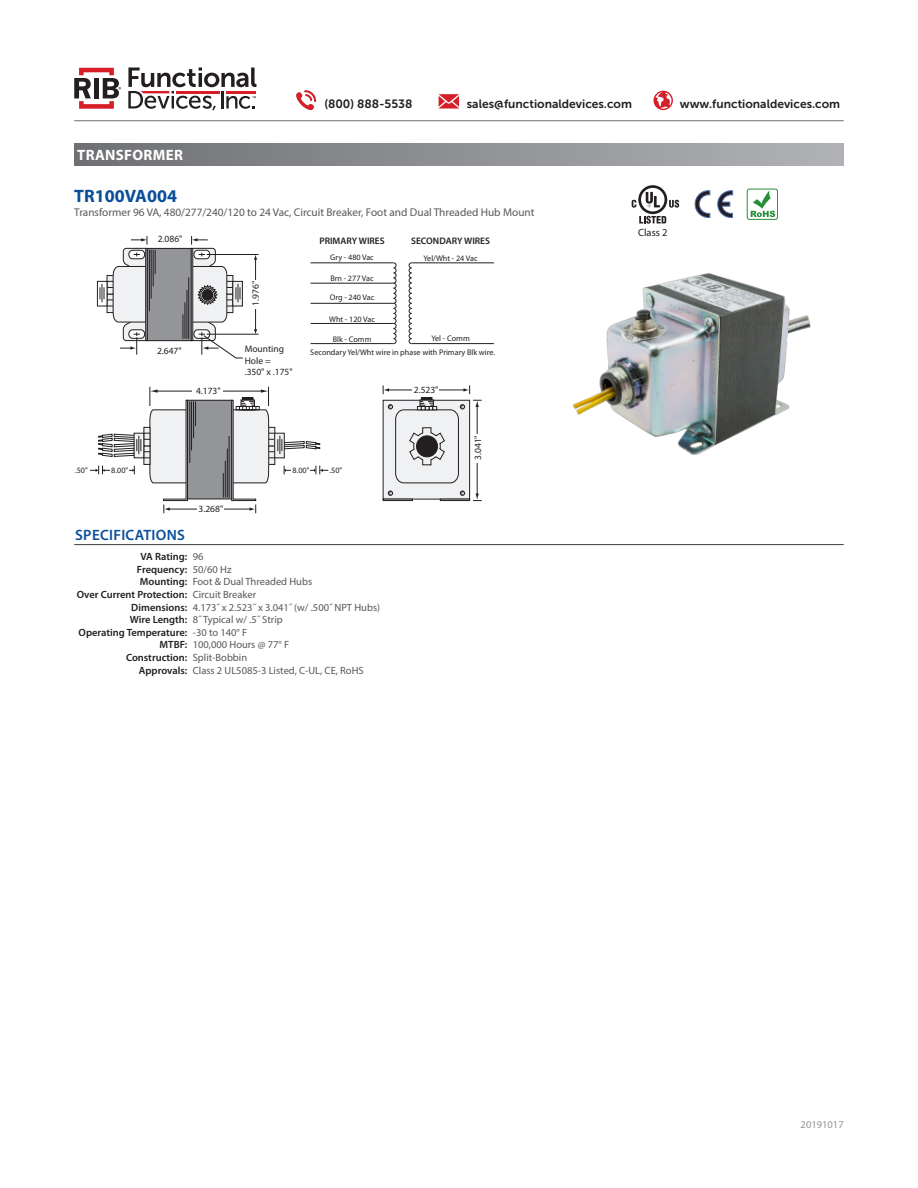
<style>
.page{position:relative;width:918px;height:1188px;background:#fff}
.page>*{position:absolute;margin:0;border:0;box-sizing:border-box;transform-origin:0 0}
.t1{font:700 18px "Myriad Pro";color:#0a4e9a}
.t2{font:600 15px "Myriad Pro";letter-spacing:.02em;color:#0a4e9a}
.t3{font:700 15px "Myriad Pro";letter-spacing:.02em;color:#fff}
.t4{font:12px "Museo Sans 700";color:#231f20}
.t5{font:11.25px "Myriad Pro";color:#57585a}
.t6{font:10.5px "Myriad Pro";color:#57585a}
.t7{font:600 10.5px "Myriad Pro";color:#231f20}
.t8{font:10.5px "Myriad Pro";color:#939598}
.t9{font:10.5px "Myriad Pro";color:#231f20}
.t10{font:9.45px/11.4px "Myriad Pro";color:#231f20}
.t11{font:600 9.45px "Myriad Pro";color:#231f20}
.t12{font:8.1px/13.5px "Myriad Pro";color:#231f20}
</style>
<div class="page">
<hr style="left:74px;top:120px;width:770px;height:1px;background:#6f7073">
<svg style="left:296px;top:90px;width:20px;height:20px"></svg>
<svg style="left:654px;top:91px;width:19px;height:19px"></svg>
<svg style="left:439px;top:94px;width:20px;height:15px"></svg>
<svg style="left:128px;top:68px;width:129px;height:42px"></svg>
<svg style="left:74px;top:68px;width:47px;height:41px"></svg>
<div style="left:74px;top:143px;width:770px;height:23px;background:linear-gradient(to right,#6e7073,#b1b2b6)"></div>
<div style="left:147px;top:248px;width:44px;height:93px;background:#939598"></div>
<div style="left:147px;top:248px;width:45px;height:93px;border:1px solid #231f20"></div>
<div style="left:383px;top:400px;width:87px;height:99px;background:#f0f1f2"></div>
<div style="left:187px;top:400px;width:45px;height:99px;background:#939598"></div>
<div style="left:187px;top:400px;width:45px;height:99px;border:1px solid #231f20"></div>
<hr style="left:255px;top:259px;width:1px;height:71px;background:#231f20">
<svg style="left:254px;top:329px;width:3px;height:5px"></svg>
<hr style="left:207px;top:254px;width:51px;height:1px;background:#231f20">
<hr style="left:207px;top:334px;width:51px;height:1px;background:#231f20">
<hr style="left:477px;top:406px;width:1px;height:89px;background:#231f20">
<svg style="left:473px;top:494px;width:9px;height:7px"></svg>
<svg style="left:99px;top:287px;width:1px;height:13px"></svg>
<div style="left:97px;top:281px;width:10px;height:25px;border:1px solid #231f20"></div>
<svg style="left:100px;top:236px;width:56px;height:119px"></svg>
<svg style="left:183px;top:236px;width:60px;height:123px"></svg>
<div style="left:249px;top:280px;width:12px;height:28px;background:#fff"></div>
<svg style="left:460px;top:491px;width:5px;height:5px"></svg>
<svg style="left:388px;top:491px;width:5px;height:5px"></svg>
<svg style="left:383px;top:385px;width:99px;height:99px"></svg>
<hr style="left:311px;top:262px;width:83px;height:1px;background:#231f20">
<hr style="left:412px;top:262px;width:82px;height:1px;background:#231f20">
<hr style="left:311px;top:343px;width:83px;height:1px;background:#231f20">
<hr style="left:412px;top:343px;width:82px;height:1px;background:#231f20">
<hr style="left:311px;top:283px;width:83px;height:1px;background:#231f20">
<hr style="left:311px;top:303px;width:83px;height:1px;background:#231f20">
<hr style="left:311px;top:323px;width:83px;height:1px;background:#231f20">
<svg style="left:393px;top:262px;width:4px;height:83px"></svg>
<svg style="left:408px;top:262px;width:5px;height:83px"></svg>
<div style="left:145px;top:248px;width:2px;height:93px;border:1px solid #231f20"></div>
<div style="left:191px;top:248px;width:2px;height:93px;border:1px solid #231f20"></div>
<div style="left:383px;top:499px;width:30px;height:2px;border:1px solid #231f20"></div>
<div style="left:440px;top:499px;width:30px;height:2px;border:1px solid #231f20"></div>
<hr style="left:169px;top:509px;width:82px;height:1px;background:#231f20">
<svg style="left:90px;top:387px;width:106px;height:126px"></svg>
<svg style="left:223px;top:387px;width:105px;height:126px"></svg>
<div style="left:197px;top:502px;width:27px;height:10px;background:#fff"></div>
<hr style="left:74px;top:544px;width:770px;height:1px;background:#3e3e3f">
<img style="left:572px;top:217px;width:239px;height:238px">
<svg style="left:718px;top:191px;width:15px;height:27px"></svg>
<svg style="left:695px;top:191px;width:15px;height:27px"></svg>
<div style="left:747px;top:189px;width:31px;height:30px;background:#fff;border-radius:2px"></div>
<svg style="left:751px;top:191px;width:24px;height:26px"></svg>
<div style="left:747px;top:189px;width:31px;height:31px;border:1px solid #269039;border-radius:2px"></div>
<svg style="left:632px;top:185px;width:47px;height:39px"></svg>
<p class="t3" style="left:77px;top:145px;width:107px">TRANSFORMER</p>
<p class="t4" style="left:324px;top:98px;width:90px">(800) 888-5538</p>
<p class="t4" style="left:467px;top:98px;width:167px">sales@functionaldevices.com</p>
<p class="t4" style="left:680px;top:98px;width:162px">www.functionaldevices.com</p>
<p class="t1" style="left:74px;top:185px;width:104px">TR100VA004</p>
<p class="t5" style="left:74px;top:205px;width:462px">Transformer 96 VA, 480/277/240/120 to 24 Vac, Circuit Breaker, Foot and Dual Threaded Hub Mount</p>
<p class="t10" style="left:158px;top:233px;width:26px">2.086"</p>
<p class="t11" style="left:319px;top:234px;width:67px">PRIMARY WIRES</p>
<p class="t11" style="left:411px;top:234px;width:80px">SECONDARY WIRES</p>
<p class="t12" style="left:330px;top:250px;width:45px">Gry - 480 Vac</p>
<p class="t12" style="left:424px;top:251px;width:56px">Yel/Wht - 24 Vac</p>
<p class="t10" style="left:157px;top:345px;width:26px">2.647"</p>
<p class="t10" style="left:250px;top:306px;width:26px;rotate:-90deg">1.976"</p>
<p class="t10" style="left:245px;top:343px;width:49px">Mounting<br>Hole = .350" x .175"</p>
<p class="t12" style="left:330px;top:272px;width:45px">Brn - 277 Vac</p>
<p class="t12" style="left:330px;top:291px;width:46px">Org - 240 Vac</p>
<p class="t12" style="left:329px;top:312px;width:47px">Wht - 120 Vac</p>
<p class="t12" style="left:310px;top:332px;width:186px;text-indent:22px">Blk - Comm<br>Secondary Yel/Wht wire in phase with Primary Blk wire.</p>
<p class="t12" style="left:431px;top:332px;width:40px">Yel - Comm</p>
<p class="t10" style="left:196px;top:385px;width:26px">4.173"</p>
<p class="t10" style="left:414px;top:384px;width:26px">2.523"</p>
<p class="t10" style="left:472px;top:460px;width:26px;rotate:-90deg">3.041"</p>
<p class="t12" style="left:75px;top:463px;width:14px">.50"</p>
<p class="t12" style="left:111px;top:463px;width:18px">8.00"</p>
<p class="t12" style="left:293px;top:463px;width:18px">8.00"</p>
<p class="t12" style="left:330px;top:463px;width:14px">.50"</p>
<p class="t10" style="left:199px;top:503px;width:26px">3.268"</p>
<p class="t2" style="left:75px;top:526px;width:111px">SPECIFICATIONS</p>
<p class="t7" style="left:141px;top:550px;width:48px">VA Rating:</p>
<p class="t7" style="left:137px;top:563px;width:52px">Frequency:</p>
<p class="t7" style="left:140px;top:575px;width:49px">Mounting:</p>
<p class="t7" style="left:77px;top:588px;width:112px">Over Current Protection:</p>
<p class="t7" style="left:131px;top:600px;width:58px">Dimensions:</p>
<p class="t7" style="left:130px;top:613px;width:59px">Wire Length:</p>
<p class="t7" style="left:79px;top:626px;width:110px">Operating Temperature:</p>
<p class="t7" style="left:160px;top:638px;width:29px">MTBF:</p>
<p class="t7" style="left:126px;top:651px;width:63px">Construction:</p>
<p class="t7" style="left:139px;top:663px;width:50px">Approvals:</p>
<p class="t6" style="left:193px;top:550px;width:12px">96</p>
<p class="t6" style="left:193px;top:563px;width:40px">50/60 Hz</p>
<p class="t6" style="left:193px;top:575px;width:121px">Foot &amp; Dual Threaded Hubs</p>
<p class="t6" style="left:193px;top:588px;width:65px">Circuit Breaker</p>
<p class="t6" style="left:193px;top:601px;width:189px">4.173˝ x 2.523˝ x 3.041˝ (w/ .500˝ NPT Hubs)</p>
<p class="t6" style="left:193px;top:613px;width:91px">8˝ Typical w/ .5˝ Strip</p>
<p class="t6" style="left:193px;top:626px;width:56px">-30 to 140° F</p>
<p class="t6" style="left:193px;top:638px;width:98px">100,000 Hours @ 77° F</p>
<p class="t6" style="left:193px;top:651px;width:56px">Split-Bobbin</p>
<p class="t6" style="left:193px;top:664px;width:172px">Class 2 UL5085-3 Listed, C-UL, CE, RoHS</p>
<p class="t9" style="left:638px;top:226px;width:31px">Class 2</p>
<p class="t8" style="left:801px;top:1118px;width:45px">20191017</p>
</div>
